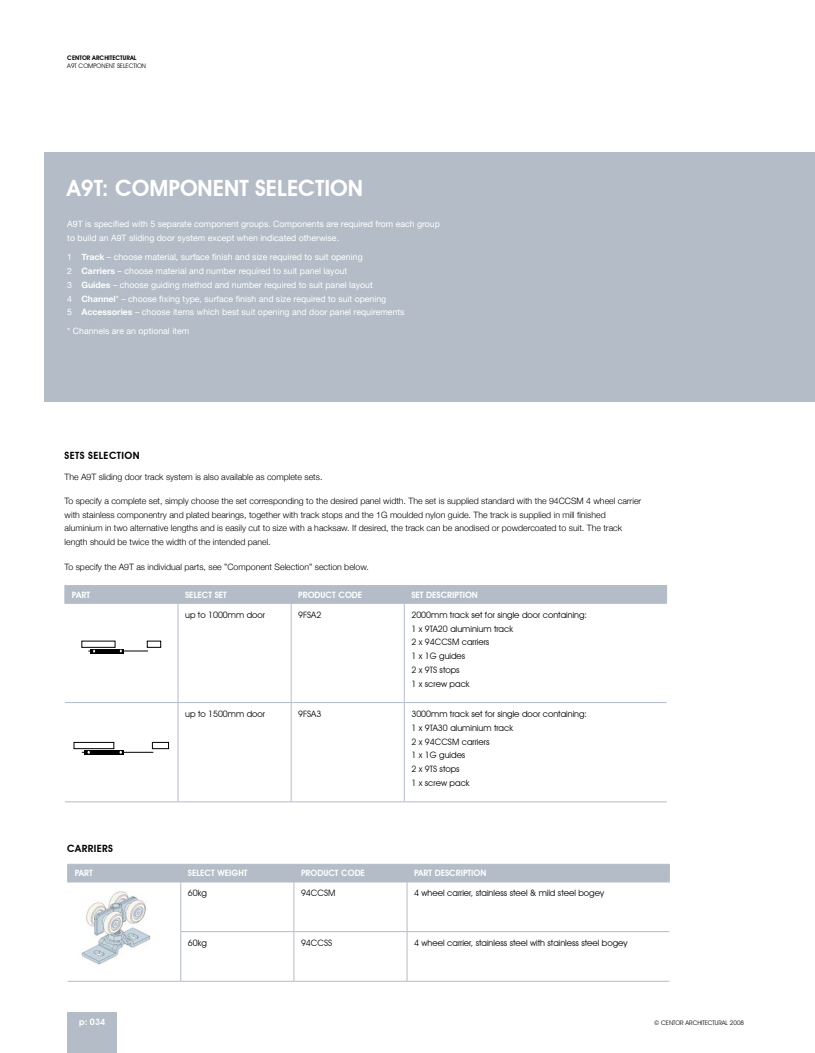
<style>
.page{position:relative;width:815px;height:1053px;background:#fff}
.page>*{position:absolute;margin:0;border:0;box-sizing:border-box;transform-origin:0 0}
.t1{font:600 22.38px "Avant Garde IT Cby BT";color:#fff}
.t2{font:600 10px "Avant Garde IT Cby BT";letter-spacing:.04em;color:#000}
.t3{font:300 8.75px/13.8px "Helvetica Neue";color:#000}
.t4{font:8.75px/13.8px "Helvetica Neue";color:#fff}
.t5{font:8.75px/13.8px "Avant Garde IT Cby BT";color:#000}
.t6{font:600 8.75px "Avant Garde IT Cby BT";color:#fff}
.t7{font:6.25px "Avant Garde IT Cby BT";color:#000}
.t8{font:600 6.25px "Avant Garde IT Cby BT";color:#000}
.s1{font-weight:700}
</style>
<div class="page">
<div style="left:67px;top:1011px;width:50px;height:41px;background:#b3bcc7"></div>
<div style="left:44px;top:152px;width:771px;height:249px;background:#b3bcc7"></div>
<img style="left:68px;top:882px;width:95px;height:83px">
<hr style="left:67px;top:863px;width:114px;height:1px;background:#b3bcc7">
<hr style="left:181px;top:863px;width:113px;height:1px;background:#b3bcc7">
<hr style="left:294px;top:863px;width:113px;height:1px;background:#b3bcc7">
<hr style="left:407px;top:863px;width:263px;height:1px;background:#b3bcc7">
<div style="left:67px;top:864px;width:603px;height:17px;background:#b3bcc7"></div>
<hr style="left:67px;top:881px;width:114px;height:1px;background:#b3bcc7">
<hr style="left:68px;top:980px;width:113px;height:1px;background:#b3bcc7">
<hr style="left:181px;top:881px;width:113px;height:1px;background:#b3bcc7">
<hr style="left:180px;top:882px;width:1px;height:49px;background:#b3bcc7">
<hr style="left:294px;top:881px;width:113px;height:1px;background:#b3bcc7">
<hr style="left:294px;top:882px;width:1px;height:49px;background:#b3bcc7">
<hr style="left:407px;top:881px;width:263px;height:1px;background:#b3bcc7">
<hr style="left:407px;top:882px;width:1px;height:49px;background:#b3bcc7">
<hr style="left:180px;top:931px;width:114px;height:1px;background:#b3bcc7">
<hr style="left:180px;top:931px;width:1px;height:49px;background:#b3bcc7">
<hr style="left:294px;top:931px;width:113px;height:1px;background:#b3bcc7">
<hr style="left:294px;top:931px;width:1px;height:49px;background:#b3bcc7">
<hr style="left:407px;top:931px;width:262px;height:1px;background:#b3bcc7">
<hr style="left:407px;top:931px;width:1px;height:49px;background:#b3bcc7">
<hr style="left:181px;top:980px;width:113px;height:1px;background:#b3bcc7">
<hr style="left:294px;top:980px;width:113px;height:1px;background:#b3bcc7">
<hr style="left:407px;top:980px;width:262px;height:1px;background:#b3bcc7">
<div style="left:65px;top:585px;width:602px;height:18px;background:#b3bcc7"></div>
<hr style="left:65px;top:603px;width:113px;height:1px;background:#b3bcc7">
<hr style="left:178px;top:603px;width:113px;height:1px;background:#b3bcc7">
<hr style="left:178px;top:603px;width:1px;height:99px;background:#b3bcc7">
<hr style="left:291px;top:603px;width:113px;height:1px;background:#b3bcc7">
<hr style="left:291px;top:603px;width:1px;height:99px;background:#b3bcc7">
<hr style="left:404px;top:603px;width:263px;height:1px;background:#b3bcc7">
<hr style="left:404px;top:603px;width:1px;height:99px;background:#b3bcc7">
<hr style="left:65px;top:702px;width:113px;height:1px;background:#b3bcc7">
<hr style="left:178px;top:702px;width:113px;height:1px;background:#b3bcc7">
<hr style="left:178px;top:702px;width:1px;height:99px;background:#b3bcc7">
<hr style="left:291px;top:702px;width:113px;height:1px;background:#b3bcc7">
<hr style="left:291px;top:702px;width:1px;height:99px;background:#b3bcc7">
<hr style="left:404px;top:702px;width:263px;height:1px;background:#b3bcc7">
<hr style="left:404px;top:702px;width:1px;height:99px;background:#b3bcc7">
<hr style="left:65px;top:801px;width:113px;height:1px;background:#b3bcc7">
<hr style="left:178px;top:801px;width:113px;height:1px;background:#b3bcc7">
<hr style="left:291px;top:801px;width:113px;height:1px;background:#b3bcc7">
<hr style="left:404px;top:801px;width:263px;height:1px;background:#b3bcc7">
<hr style="left:91px;top:649px;width:33px;height:4px;background:#000">
<svg style="left:82px;top:640px;width:79px;height:12px"></svg>
<hr style="left:84px;top:750px;width:40px;height:4px;background:#000">
<svg style="left:74px;top:742px;width:95px;height:11px"></svg>
<p class="t8" style="left:67px;top:54px;width:71px">CENTOR ARCHITECTURAL</p>
<p class="t7" style="left:67px;top:62px;width:80px">A9T COMPONENT SELECTION</p>
<h1 class="t1" style="left:67px;top:175px;width:297px">A9T: COMPONENT SELECTION</h1>
<p class="t4" style="left:67px;top:218px;width:374px">A9T is specified with 5 separate component groups. Components are required from each group to build an A9T sliding door system except when indicated otherwise.</p>
<p class="t4" style="left:67px;top:251px;width:339px">1 <span class="s1">Track</span> – choose material, surface finish and size required to suit opening<br>2 <span class="s1">Carriers</span> – choose material and number required to suit panel layout<br>3 <span class="s1">Guides</span> – choose guiding method and number required to suit panel layout<br>4 <span class="s1">Channel</span>* – choose fixing type, surface finish and size required to suit opening<br>5 <span class="s1">Accessories</span> – choose items which best suit opening and door panel requirements</p>
<p class="t4" style="left:67px;top:325px;width:123px">* Channels are an optional item</p>
<p class="t2" style="left:65px;top:449px;width:77px">SETS SELECTION</p>
<p class="t3" style="left:65px;top:469px;width:259px">The A9T sliding door track system is also available as complete sets.</p>
<p class="t3" style="left:65px;top:493px;width:578px">To specify a complete set, simply choose the set corresponding to the desired panel width. The set is supplied standard with the 94CCSM 4 wheel carrier with stainless componentry and plated bearings, together with track stops and the 1G moulded nylon guide. The track is supplied in mill finished aluminium in two alternative lengths and is easily cut to size with a hacksaw. If desired, the track can be anodised or powdercoated to suit. The track length should be twice the width of the intended panel.</p>
<p class="t3" style="left:65px;top:559px;width:306px">To specify the A9T as individual parts, see ”Component Selection” section below.</p>
<p class="t6" style="left:72px;top:589px;width:20px">PART</p>
<p class="t6" style="left:185px;top:589px;width:43px">SELECT SET</p>
<p class="t6" style="left:298px;top:589px;width:66px">PRODUCT CODE</p>
<p class="t6" style="left:411px;top:589px;width:68px">SET DESCRIPTION</p>
<p class="t5" style="left:185px;top:607px;width:81px">up to 1000mm door</p>
<p class="t5" style="left:298px;top:607px;width:25px">9FSA2</p>
<p class="t5" style="left:411px;top:607px;width:177px">2000mm track set for single door containing:<br>1 x 9TA20 aluminium track<br>2 x 94CCSM carriers<br>1 x 1G guides<br>2 x 9TS stops<br>1 x screw pack</p>
<p class="t5" style="left:185px;top:707px;width:81px">up to 1500mm door</p>
<p class="t5" style="left:298px;top:707px;width:25px">9FSA3</p>
<p class="t5" style="left:411px;top:707px;width:177px">3000mm track set for single door containing:<br>1 x 9TA30 aluminium track<br>2 x 94CCSM carriers<br>1 x 1G guides<br>2 x 9TS stops<br>1 x screw pack</p>
<p class="t2" style="left:67px;top:842px;width:47px">CARRIERS</p>
<p class="t6" style="left:75px;top:868px;width:20px">PART</p>
<p class="t6" style="left:188px;top:868px;width:61px">SELECT WEIGHT</p>
<p class="t6" style="left:301px;top:868px;width:66px">PRODUCT CODE</p>
<p class="t6" style="left:414px;top:868px;width:74px">PART DESCRIPTION</p>
<p class="t5" style="left:188px;top:886px;width:20px">60kg</p>
<p class="t5" style="left:301px;top:886px;width:36px">94CCSM</p>
<p class="t5" style="left:414px;top:886px;width:191px">4 wheel carrier, stainless steel &amp; mild steel bogey</p>
<p class="t5" style="left:188px;top:935px;width:20px">60kg</p>
<p class="t5" style="left:301px;top:935px;width:33px">94CCSS</p>
<p class="t5" style="left:414px;top:935px;width:215px">4 wheel carrier, stainless steel with stainless steel bogey</p>
<p class="t6" style="left:79px;top:1016px;width:28px">p: 034</p>
<p class="t7" style="left:654px;top:1018px;width:91px">© CENTOR ARCHITECTURAL 2008</p>
</div>
